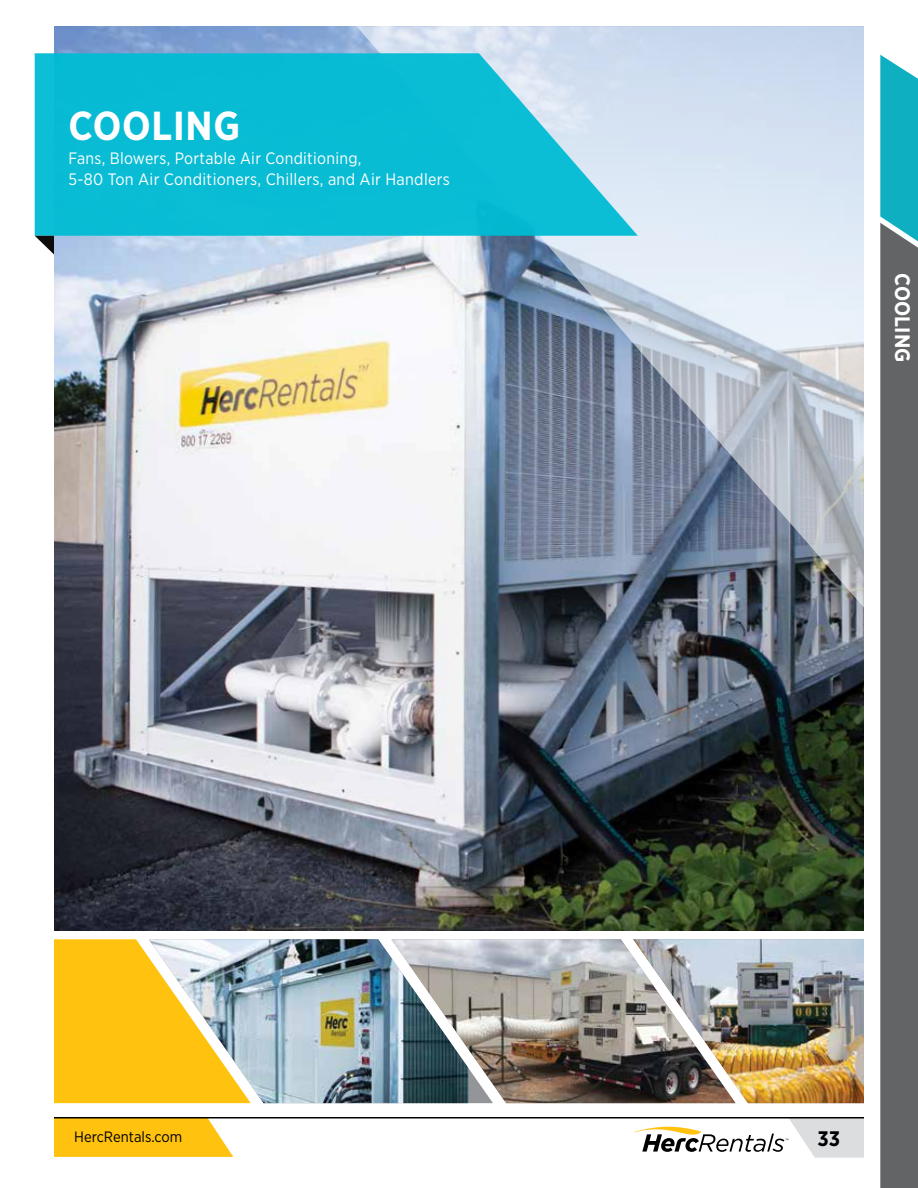
<style>
.page{position:relative;width:918px;height:1188px;background:#fff}
.page>*{position:absolute;margin:0;border:0;box-sizing:border-box;transform-origin:0 0}
.t1{font:700 40.5px "Gotham Narrow";letter-spacing:.02em;color:#fff}
.t2{font:700 21px "Gotham Narrow";color:#fff}
.t3{font:700 21px "Gotham Narrow";color:#000}
.t4{font:16.5px/21.3px "Gotham Narrow";letter-spacing:.02em;color:#fff}
.t5{font:15px "Gotham Narrow";color:#000}
</style>
<div class="page">
<svg style="left:635px;top:1118px;width:229px;height:40px"></svg>
<svg style="left:880px;top:55px;width:38px;height:1133px;background:#587479"></svg>
<svg style="left:54px;top:1118px;width:179px;height:39px;background:#fbc31e"></svg>
<hr style="left:54px;top:1117px;width:810px;height:1px;background:#000">
<img style="left:54px;top:26px;width:810px;height:904px">
<svg style="left:356px;top:26px;width:508px;height:582px;background:#b2bcca"></svg>
<div style="left:880px;top:939px;width:38px;height:164px;background:#636466"></div>
<img style="left:736px;top:939px;width:128px;height:164px">
<img style="left:493px;top:939px;width:243px;height:164px">
<svg style="left:468px;top:939px;width:25px;height:164px;background:#b3b0ad"></svg>
<img style="left:251px;top:939px;width:217px;height:164px">
<svg style="left:54px;top:939px;width:197px;height:164px;background:#edc649"></svg>
<svg style="left:35px;top:53px;width:603px;height:183px;background:#23c1d8"></svg>
<svg style="left:35px;top:236px;width:19px;height:18px"></svg>
<h1 class="t1" style="left:68px;top:100px;width:173px">COOLING</h1>
<p class="t4" style="left:68px;top:147px;width:383px">Fans, Blowers, Portable Air Conditioning,<br>5-80 Ton Air Conditioners, Chillers, and Air Handlers</p>
<p class="t5" style="left:74px;top:1127px;width:110px">HercRentals.com</p>
<p class="t2" style="left:916px;top:273px;width:90px;rotate:90deg">COOLING</p>
<p class="t3" style="left:818px;top:1125px;width:24px">33</p>
</div>
